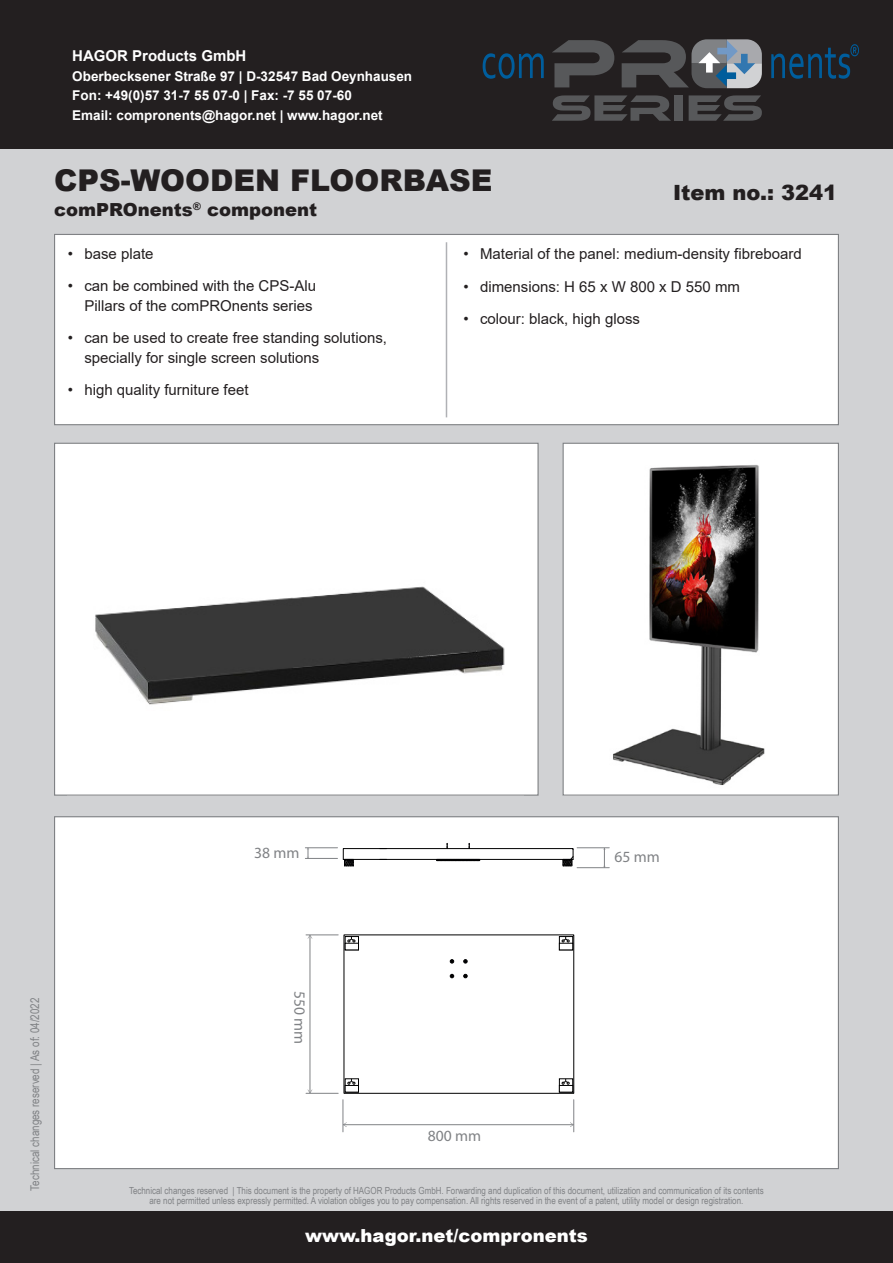
<style>
.page{position:relative;width:893px;height:1263px;background:#d1d2d4}
.page>*{position:absolute;margin:0;border:0;box-sizing:border-box;transform-origin:0 0}
.t1{font:900 30px "Arial";color:#231f20}
.t2{font:900 21px "Arial";color:#231f20}
.t3{font:900 18px "Arial";color:#fff}
.t4{font:900 18px "Arial";color:#231f20}
.t5{font:15.6px "Myriad Pro";color:#808285}
.t6{font:15px/19.5px "Arial";color:#231f20;text-align:right}
.t7{font:700 15px "Arial";color:#fff}
.t8{font:700 13.5px/19.5px "Arial";color:#fff}
.t9{font:12px "Arial Narrow";color:#808285}
.t10{font:9.75px/10.5px "Arial Narrow";color:#808285;text-align:center}
</style>
<div class="page">
<div style="left:0;top:0;width:893px;height:149px;background:#231f20"></div>
<svg style="left:483px;top:53px;width:61px;height:26px"></svg>
<svg style="left:552px;top:40px;width:62px;height:47px"></svg>
<svg style="left:771px;top:44px;width:88px;height:35px"></svg>
<svg style="left:552px;top:95px;width:119px;height:26px"></svg>
<div style="left:674px;top:95px;width:9px;height:26px;background:#57585a"></div>
<svg style="left:689px;top:95px;width:73px;height:26px"></svg>
<svg style="left:622px;top:39px;width:140px;height:49px"></svg>
<div style="left:0;top:1212px;width:893px;height:51px;background:#231f20"></div>
<img style="left:565px;top:445px;width:272px;height:349px">
<div style="left:563px;top:443px;width:276px;height:353px;border:1px solid #808285"></div>
<div style="left:55px;top:817px;width:783px;height:351px;background:#fff"></div>
<div style="left:343px;top:848px;width:230px;height:12px;border:1px solid #000001"></div>
<svg style="left:344px;top:859px;width:10px;height:7px"></svg>
<svg style="left:562px;top:856px;width:12px;height:10px"></svg>
<div style="left:436px;top:859px;width:44px;height:2px;border:1px solid #000001"></div>
<svg style="left:437px;top:859px;width:43px;height:2px"></svg>
<hr style="left:306px;top:935px;width:32px;height:1px;background:#808285">
<hr style="left:306px;top:1093px;width:32px;height:1px;background:#808285">
<hr style="left:343px;top:1100px;width:1px;height:32px;background:#808285">
<hr style="left:573px;top:1100px;width:1px;height:32px;background:#808285">
<hr style="left:310px;top:935px;width:1px;height:158px;background:#808285">
<svg style="left:308px;top:935px;width:4px;height:4px"></svg>
<svg style="left:308px;top:1089px;width:4px;height:4px"></svg>
<hr style="left:343px;top:1124px;width:230px;height:1px;background:#808285">
<svg style="left:570px;top:1122px;width:4px;height:5px"></svg>
<svg style="left:343px;top:1122px;width:4px;height:5px"></svg>
<hr style="left:305px;top:858px;width:32px;height:1px;background:#808285">
<hr style="left:305px;top:847px;width:32px;height:1px;background:#808285">
<svg style="left:603px;top:848px;width:3px;height:19px"></svg>
<svg style="left:307px;top:848px;width:2px;height:10px"></svg>
<hr style="left:577px;top:847px;width:32px;height:1px;background:#808285">
<hr style="left:577px;top:867px;width:32px;height:1px;background:#808285">
<svg style="left:450px;top:959px;width:4px;height:4px"></svg>
<svg style="left:463px;top:959px;width:4px;height:4px"></svg>
<svg style="left:450px;top:974px;width:4px;height:4px"></svg>
<svg style="left:463px;top:974px;width:4px;height:4px"></svg>
<svg style="left:347px;top:1082px;width:10px;height:3px"></svg>
<div style="left:345px;top:1078px;width:14px;height:14px;border:1px solid #000001"></div>
<div style="left:345px;top:1085px;width:14px;height:7px;border:1px solid #000001"></div>
<svg style="left:348px;top:1079px;width:7px;height:5px"></svg>
<svg style="left:561px;top:1082px;width:10px;height:3px"></svg>
<div style="left:559px;top:1078px;width:14px;height:14px;border:1px solid #000001"></div>
<div style="left:559px;top:1085px;width:14px;height:7px;border:1px solid #000001"></div>
<svg style="left:562px;top:1079px;width:7px;height:5px"></svg>
<svg style="left:347px;top:940px;width:10px;height:3px"></svg>
<div style="left:345px;top:936px;width:14px;height:14px;border:1px solid #000001"></div>
<svg style="left:348px;top:936px;width:7px;height:6px"></svg>
<svg style="left:561px;top:939px;width:10px;height:4px"></svg>
<div style="left:559px;top:936px;width:14px;height:14px;border:1px solid #000001"></div>
<div style="left:559px;top:943px;width:14px;height:7px;border:1px solid #000001"></div>
<svg style="left:562px;top:936px;width:7px;height:6px"></svg>
<div style="left:55px;top:443px;width:483px;height:352px;background:#fff"></div>
<img style="left:95px;top:586px;width:410px;height:119px">
<div style="left:55px;top:234px;width:783px;height:191px;background:#fff"></div>
<div style="left:54px;top:234px;width:785px;height:191px;border:1px solid #808285"></div>
<hr style="left:446px;top:242px;width:1px;height:175px;background:#b0b1b5">
<h3 class="t7" style="left:72px;top:45px;width:176px">HAGOR Products GmbH</h3>
<h3 class="t8" style="left:72px;top:66px;width:341px">Oberbecksener Straße 97 | D-32547 Bad Oeynhausen<br>Fon: +49(0)57 31-7 55 07-0 | Fax: -7 55 07-60<br>Email: compronents@hagor.net | www.hagor.net</h3>
<h1 class="t1" style="left:54px;top:158px;width:440px">CPS-WOODEN FLOORBASE</h1>
<h3 class="t4" style="left:54px;top:197px;width:265px">comPROnents<sup>®</sup> component</h3>
<h2 class="t2" style="left:673px;top:177px;width:166px">Item no.: 3241</h2>
<h3 class="t6" style="left:68px;top:244px;width:87px">• base plate</h3>
<h3 class="t6" style="left:68px;top:276px;width:250px">• can be combined with the CPS-Alu<br>Pillars of the comPROnents series</h3>
<h3 class="t6" style="left:84px;top:328px;width:304px;text-align:left;text-indent:-16px">• can be used to create free standing solutions, specially for single screen solutions</h3>
<h3 class="t6" style="left:68px;top:380px;width:182px">• high quality furniture feet</h3>
<h3 class="t6" style="left:463px;top:244px;width:340px">• Material of the panel: medium-density fibreboard</h3>
<h3 class="t6" style="left:463px;top:277px;width:278px">• dimensions: H 65 x W 800 x D 550 mm</h3>
<h3 class="t6" style="left:463px;top:309px;width:178px">• colour: black, high gloss</h3>
<p class="t9" style="left:26px;top:1190px;width:194px;rotate:-90deg">Technical changes reserved | As of: 04/2022</p>
<h3 class="t5" style="left:254px;top:843px;width:47px">38 mm</h3>
<h3 class="t5" style="left:614px;top:847px;width:47px">65 mm</h3>
<h3 class="t5" style="left:309px;top:991px;width:55px;rotate:90deg">550 mm</h3>
<h3 class="t5" style="left:428px;top:1126px;width:55px">800 mm</h3>
<p class="t10" style="left:129px;top:1184px;width:636px">Technical changes reserved | This document is the property of HAGOR Products GmbH. Forwarding and duplication of this document, utilization and communication of its contents are not permitted unless expressly permitted. A violation obliges you to pay compensation. All rights reserved in the event of a patent, utility model or design registration.</p>
<h3 class="t3" style="left:305px;top:1222px;width:284px">www.hagor.net/compronents</h3>
</div>
